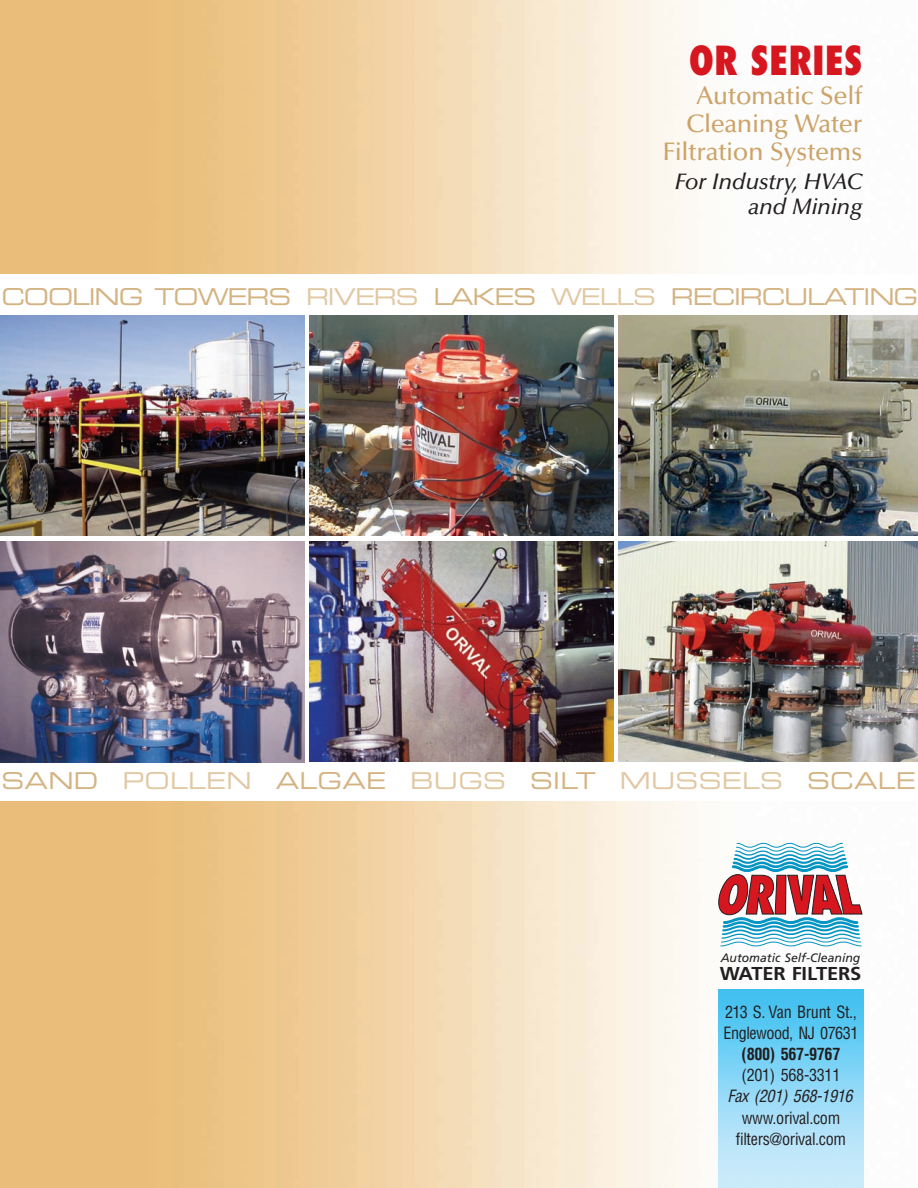
<style>
.page{position:relative;width:918px;height:1188px;background:#fff}
.page>*{position:absolute;margin:0;border:0;box-sizing:border-box;transform-origin:0 0}
.t1{font:800 condensed 39px "Futura";color:#d7171f}
.t2{font:500 25.5px/27.6px "Optima";letter-spacing:-.015em;color:#cba46a;text-align:right}
.t3{font:23.25px "Eurostile Extended Two";letter-spacing:-.05em;color:#d4b382}
.t4{font:23.25px "Eurostile Extended Two";letter-spacing:.01em;color:#d4b382}
.t5{font:italic 500 22.5px/24.5px "Optima";letter-spacing:-.015em;color:#231f20;text-align:right}
.t6{font:700 18.75px "Frutiger";letter-spacing:-.01em;color:#231f20;scale:1.08 1}
.t7{font:condensed 16.5px/21px "Helvetica";letter-spacing:-.02em;color:#231f20}
.t8{font:italic condensed 16.5px "Helvetica";letter-spacing:-.02em;color:#231f20}
.t9{font:700 condensed 16.5px "Helvetica";letter-spacing:-.02em;color:#231f20}
.t10{font:italic 12.3px "Frutiger";color:#231f20}
.s1{color:#e1c8a3}
</style>
<div class="page">
<img style="left:0;top:315px;width:304px;height:221px">
<img style="left:310px;top:315px;width:304px;height:221px">
<img style="left:618px;top:315px;width:300px;height:221px">
<img style="left:0;top:541px;width:304px;height:221px">
<img style="left:310px;top:541px;width:304px;height:221px">
<img style="left:618px;top:541px;width:300px;height:221px">
<svg style="left:717px;top:840px;width:146px;height:106px"></svg>
<img style="left:718px;top:989px;width:146px;height:199px">
<h1 class="t1" style="left:689px;top:43px;width:175px">OR SERIES</h1>
<h2 class="t2" style="left:663px;top:85px;width:201px">Automatic Self<br>Cleaning Water<br>Filtration Systems</h2>
<h3 class="t5" style="left:675px;top:172px;width:189px">For Industry, HVAC and Mining</h3>
<h3 class="t3" style="left:2px;top:288px;width:918px">COOLING TOWERS <span class="s1">RIVERS</span> LAKES <span class="s1">WELLS</span> RECIRCULATING</h3>
<h3 class="t4" style="left:2px;top:773px;width:916px">SAND <span class="s1">POLLEN</span> ALGAE <span class="s1">BUGS</span> SILT <span class="s1">MUSSELS</span> SCALE</h3>
<p class="t10" style="left:721px;top:952px;width:141px">Automatic Self-Cleaning</p>
<p class="t6" style="left:720px;top:966px;width:133px">WATER FILTERS</p>
<p class="t7" style="left:724px;top:1002px;width:136px">213 S. Van Brunt St.,<br>Englewood, NJ 07631</p>
<p class="t9" style="left:742px;top:1045px;width:100px">(800) 567-9767</p>
<p class="t7" style="left:742px;top:1065px;width:100px">(201) 568-3311</p>
<p class="t8" style="left:727px;top:1087px;width:127px">Fax (201) 568-1916</p>
<p class="t7" style="left:736px;top:1108px;width:112px;text-align:center">www.orival.com filters@orival.com</p>
</div>
